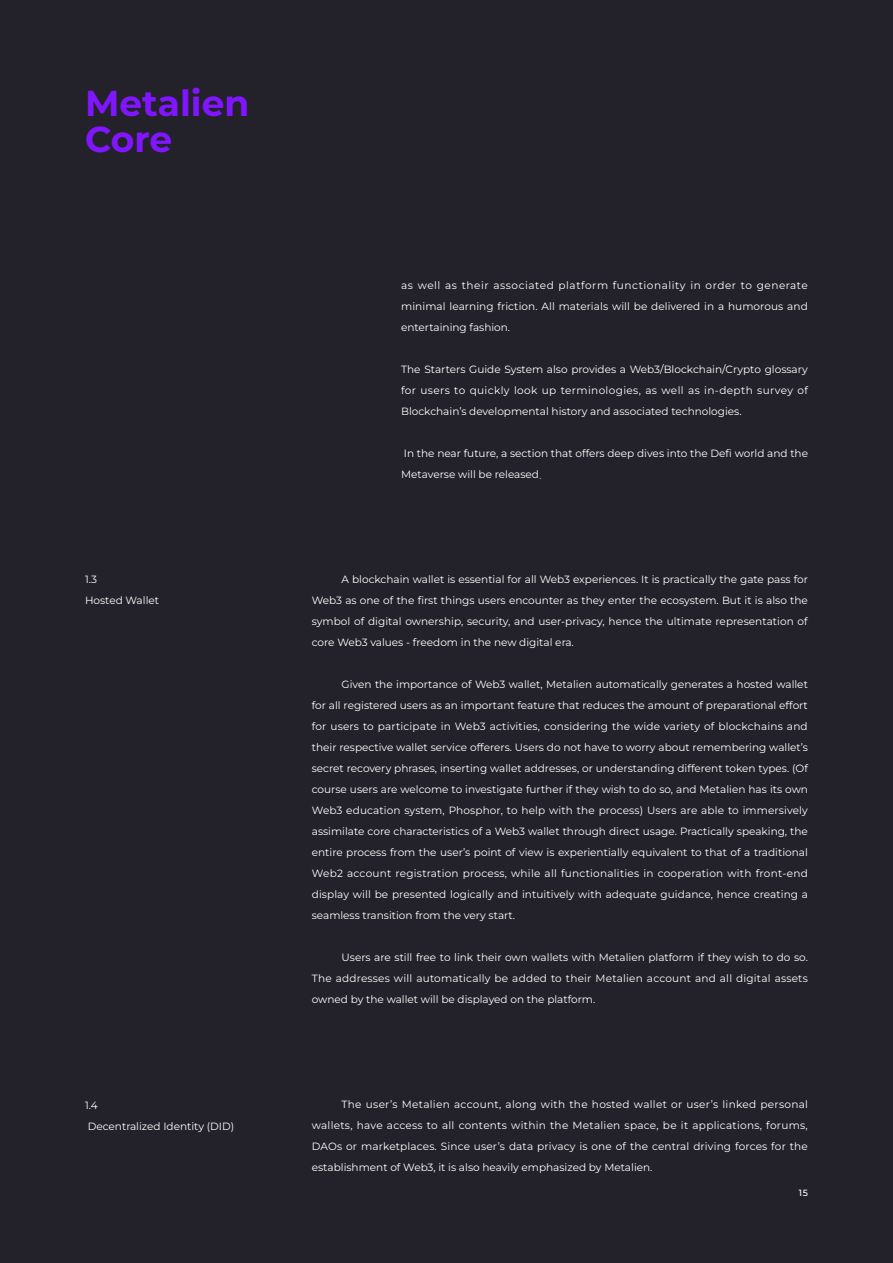
<style>
.page{position:relative;width:893px;height:1263px;background:#23222a}
.page>*{position:absolute;margin:0;border:0;box-sizing:border-box;transform-origin:0 0}
.t1{font:700 36px "Montserrat";color:#8115ff}
.正文灰字段落{font:10.5px/21px "Montserrat";color:#fff;text-align:justify}
.项目小点正文{font:10.5px/21px "Montserrat";color:#fff;text-align:justify}
.t2{font:500 9px "Montserrat";color:#fff}
.s1{font-family:"Adobe Song Std";font-weight:300}
</style>
<div class="page">
<p class="t1" style="left:85px;top:79px;width:166px">Metalien</p>
<p class="t1" style="left:85px;top:115px;width:89px">Core</p>
<p class="正文灰字段落" style="left:85px;top:568px;width:14px">1.3</p>
<p class="正文灰字段落" style="left:85px;top:589px;width:76px">Hosted Wallet</p>
<p class="正文灰字段落" style="left:85px;top:1095px;width:14px">1.4</p>
<p class="正文灰字段落" style="left:88px;top:1116px;width:148px">Decentralized Identity (DID)</p>
<p class="项目小点正文" style="left:401px;top:275px;width:408px">as well as their associated platform functionality in order to generate minimal learning friction. All materials will be delivered in a humorous and entertaining fashion.</p>
<p class="项目小点正文" style="left:401px;top:359px;width:408px">The Starters Guide System also provides a Web3/Blockchain/Crypto glossary for users to quickly look up terminologies, as well as in-depth survey of Blockchain’s developmental history and associated technologies.</p>
<p class="项目小点正文" style="left:401px;top:443px;width:408px">In the near future, a section that offers deep dives into the Defi world and the<br>Metaverse will be released<span class="s1">.</span></p>
<p class="正文灰字段落" style="left:312px;top:569px;width:498px;text-indent:30px">A blockchain wallet is essential for all Web3 experiences. It is practically the gate pass for Web3 as one of the first things users encounter as they enter the ecosystem. But it is also the symbol of digital ownership, security, and user-privacy, hence the ultimate representation of core Web3 values - freedom in the new digital era.</p>
<p class="正文灰字段落" style="left:312px;top:674px;width:498px;text-indent:30px">Given the importance of Web3 wallet, Metalien automatically generates a hosted wallet for all registered users as an important feature that reduces the amount of preparational effort for users to participate in Web3 activities, considering the wide variety of blockchains and their respective wallet service offerers. Users do not have to worry about remembering wallet’s secret recovery phrases, inserting wallet addresses, or understanding different token types. (Of course users are welcome to investigate further if they wish to do so, and Metalien has its own Web3 education system, Phosphor, to help with the process) Users are able to immersively assimilate core characteristics of a Web3 wallet through direct usage. Practically speaking, the entire process from the user’s point of view is experientially equivalent to that of a traditional Web2 account registration process, while all functionalities in cooperation with front-end display will be presented logically and intuitively with adequate guidance, hence creating a seamless transition from the very start.</p>
<p class="正文灰字段落" style="left:312px;top:947px;width:498px;text-indent:30px">Users are still free to link their own wallets with Metalien platform if they wish to do so.<br>The addresses will automatically be added to their Metalien account and all digital assets owned by the wallet will be displayed on the platform.</p>
<p class="正文灰字段落" style="left:312px;top:1094px;width:498px;text-indent:30px">The user’s Metalien account, along with the hosted wallet or user’s linked personal wallets, have access to all contents within the Metalien space, be it applications, forums, DAOs or marketplaces. Since user’s data privacy is one of the central driving forces for the establishment of Web3, it is also heavily emphasized by Metalien.</p>
<p class="t2" style="left:799px;top:1186px;width:11px">15</p>
</div>
